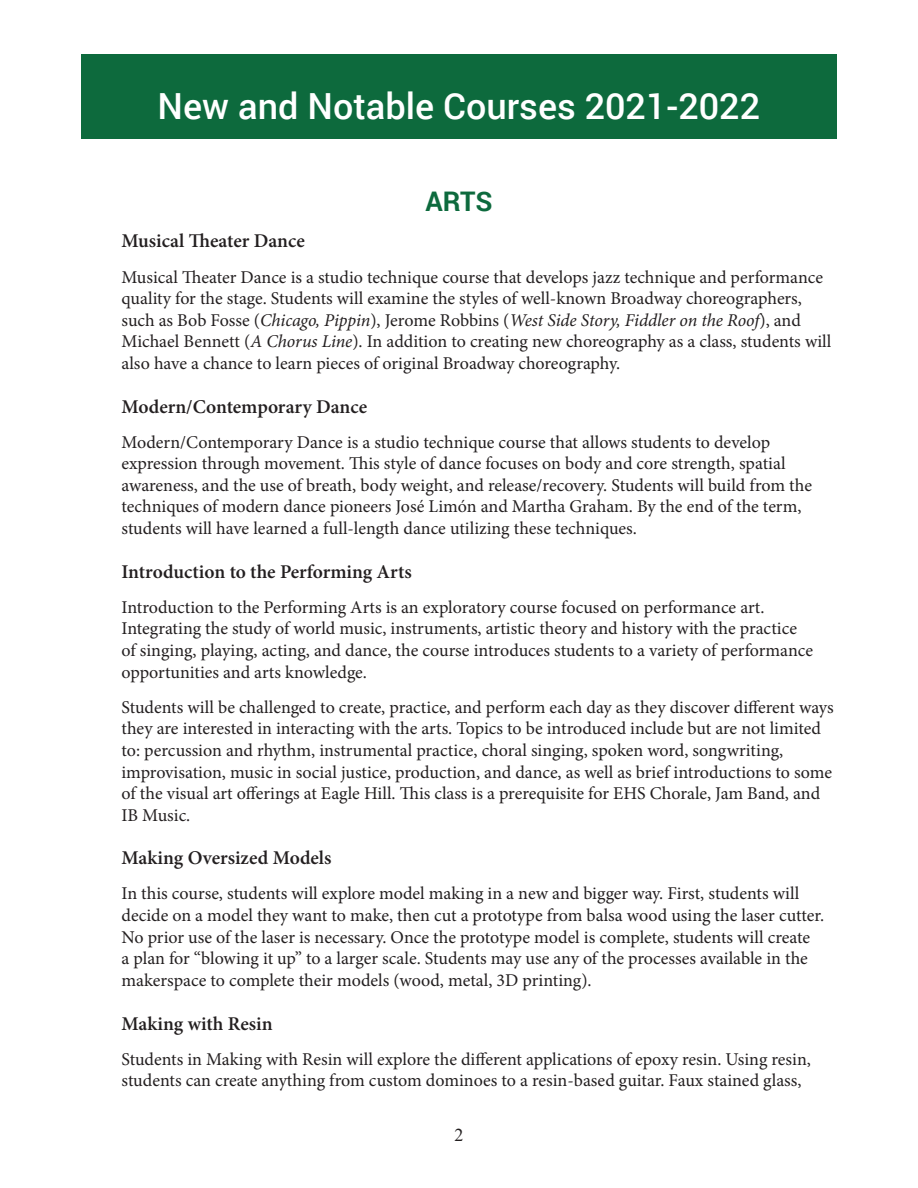
<style>
.page{position:relative;width:918px;height:1188px;background:#fff}
.page>*{position:absolute;margin:0;border:0;box-sizing:border-box;transform-origin:0 0}
.t1{font:500 36px "Roboto";color:#fff}
.t2{font:700 27px "Roboto";color:#0d6a3d}
.Sub_Head{font:600 19.5px "Minion Pro";color:#231f20}
.Main_Text{font:18px/21.6px "Minion Pro";color:#231f20}
.t3{font:18px "Times New Roman";color:#231f20}
.s1{font-style:italic}
</style>
<div class="page">
<div style="left:81px;top:54px;width:756px;height:84px;background:#0d6a3d"></div>
<p class="t1" style="left:158px;top:81px;width:604px">New and Notable Courses 2021-2022</p>
<p class="t2" style="left:425px;top:182px;width:69px">ARTS</p>
<p class="Sub_Head" style="left:122px;top:228px;width:185px">Musical Theater Dance</p>
<p class="Main_Text" style="left:122px;top:266px;width:711px">Musical Theater Dance is a studio technique course that develops jazz technique and performance quality for the stage. Students will examine the styles of well-known Broadway choreographers, such as Bob Fosse (<span class="s1">Chicago, Pippin</span>), Jerome Robbins (<span class="s1">West Side Story, Fiddler on the Roof</span>), and Michael Bennett (<span class="s1">A Chorus Line</span>). In addition to creating new choreography as a class, students will also have a chance to learn pieces of original Broadway choreography.</p>
<p class="Sub_Head" style="left:122px;top:393px;width:247px">Modern/Contemporary Dance</p>
<p class="Main_Text" style="left:122px;top:431px;width:692px">Modern/Contemporary Dance is a studio technique course that allows students to develop expression through movement. This style of dance focuses on body and core strength, spatial awareness, and the use of breath, body weight, and release/recovery. Students will build from the techniques of modern dance pioneers José Limón and Martha Graham. By the end of the term, students will have learned a full-length dance utilizing these techniques.</p>
<p class="Sub_Head" style="left:122px;top:558px;width:292px">Introduction to the Performing Arts</p>
<p class="Main_Text" style="left:122px;top:596px;width:693px">Introduction to the Performing Arts is an exploratory course focused on performance art.<br>Integrating the study of world music, instruments, artistic theory and history with the practice of singing, playing, acting, and dance, the course introduces students to a variety of performance opportunities and arts knowledge.</p>
<p class="Main_Text" style="left:122px;top:696px;width:714px">Students will be challenged to create, practice, and perform each day as they discover different ways they are interested in interacting with the arts. Topics to be introduced include but are not limited to: percussion and rhythm, instrumental practice, choral singing, spoken word, songwriting, improvisation, music in social justice, production, and dance, as well as brief introductions to some of the visual art offerings at Eagle Hill. This class is a prerequisite for EHS Chorale, Jam Band, and IB Music.</p>
<p class="Sub_Head" style="left:122px;top:845px;width:212px">Making Oversized Models</p>
<p class="Main_Text" style="left:122px;top:883px;width:704px">In this course, students will explore model making in a new and bigger way. First, students will decide on a model they want to make, then cut a prototype from balsa wood using the laser cutter.<br>No prior use of the laser is necessary. Once the prototype model is complete, students will create<br>a plan for “blowing it up” to a larger scale. Students may use any of the processes available in the makerspace to complete their models (wood, metal, 3D printing).</p>
<p class="Sub_Head" style="left:122px;top:1010px;width:153px">Making with Resin</p>
<p class="Main_Text" style="left:122px;top:1048px;width:691px">Students in Making with Resin will explore the different applications of epoxy resin. Using resin, students can create anything from custom dominoes to a resin-based guitar. Faux stained glass,</p>
<p class="t3" style="left:454px;top:1122px;width:10px">2</p>
</div>
